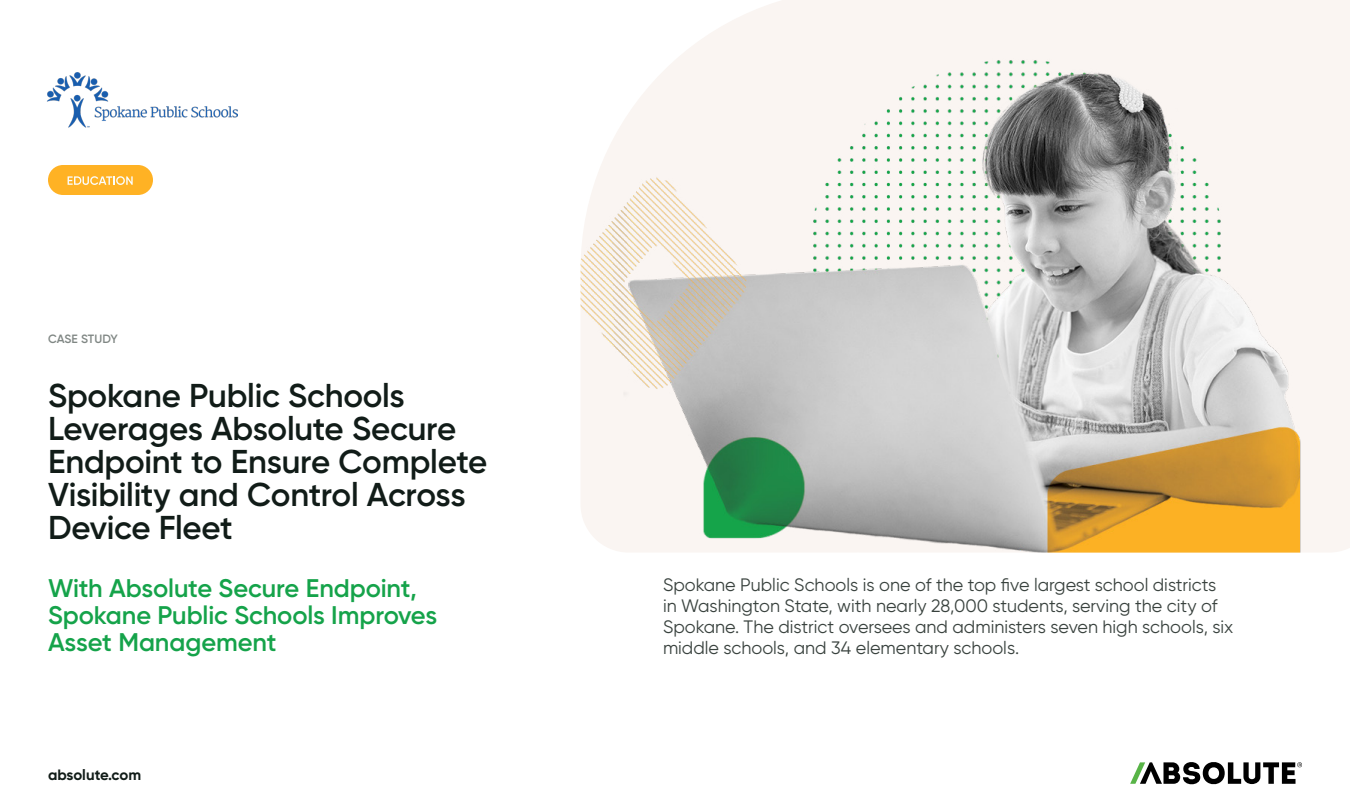
<style>
.page{position:relative;width:1350px;height:810px;background:#fff}
.page>*{position:absolute;margin:0;border:0;box-sizing:border-box;transform-origin:0 0}
.t1{font:600 33px/33px "Gilroy";letter-spacing:-.01em;color:#111c18}
.t2{font:600 25.5px/27px "Gilroy";letter-spacing:-.005em;color:#15a34a}
.t3{font:18px/21px "Gilroy";color:#39423e}
.t4{font:700 15px "Gilroy";color:#111c18}
.t5{font:600 12px "Gilroy";color:#808784}
</style>
<div class="page">
<svg style="left:1130px;top:762px;width:172px;height:22px"></svg>
<img style="left:47px;top:72px;width:191px;height:56px">
<div style="left:48px;top:165px;width:105px;height:30px;background:#ffb224;border-radius:15px"></div>
<svg style="left:68px;top:176px;width:65px;height:9px"></svg>
<img style="left:580px;top:0;width:770px;height:553px">
<p class="t5" style="left:48px;top:332px;width:71px">CASE STUDY</p>
<h1 class="t1" style="left:48px;top:379px;width:441px">Spokane Public Schools<br>Leverages Absolute Secure<br>Endpoint to Ensure Complete<br>Visibility and Control Across<br>Device Fleet</h1>
<h2 class="t2" style="left:48px;top:575px;width:391px">With Absolute Secure Endpoint,<br>Spokane Public Schools Improves<br>Asset Management</h2>
<p class="t4" style="left:48px;top:765px;width:95px">absolute.com</p>
<p class="t3" style="left:663px;top:574px;width:572px">Spokane Public Schools is one of the top five largest school districts in Washington State, with nearly 28,000 students, serving the city of Spokane. The district oversees and administers seven high schools, six middle schools, and 34 elementary schools.</p>
</div>
